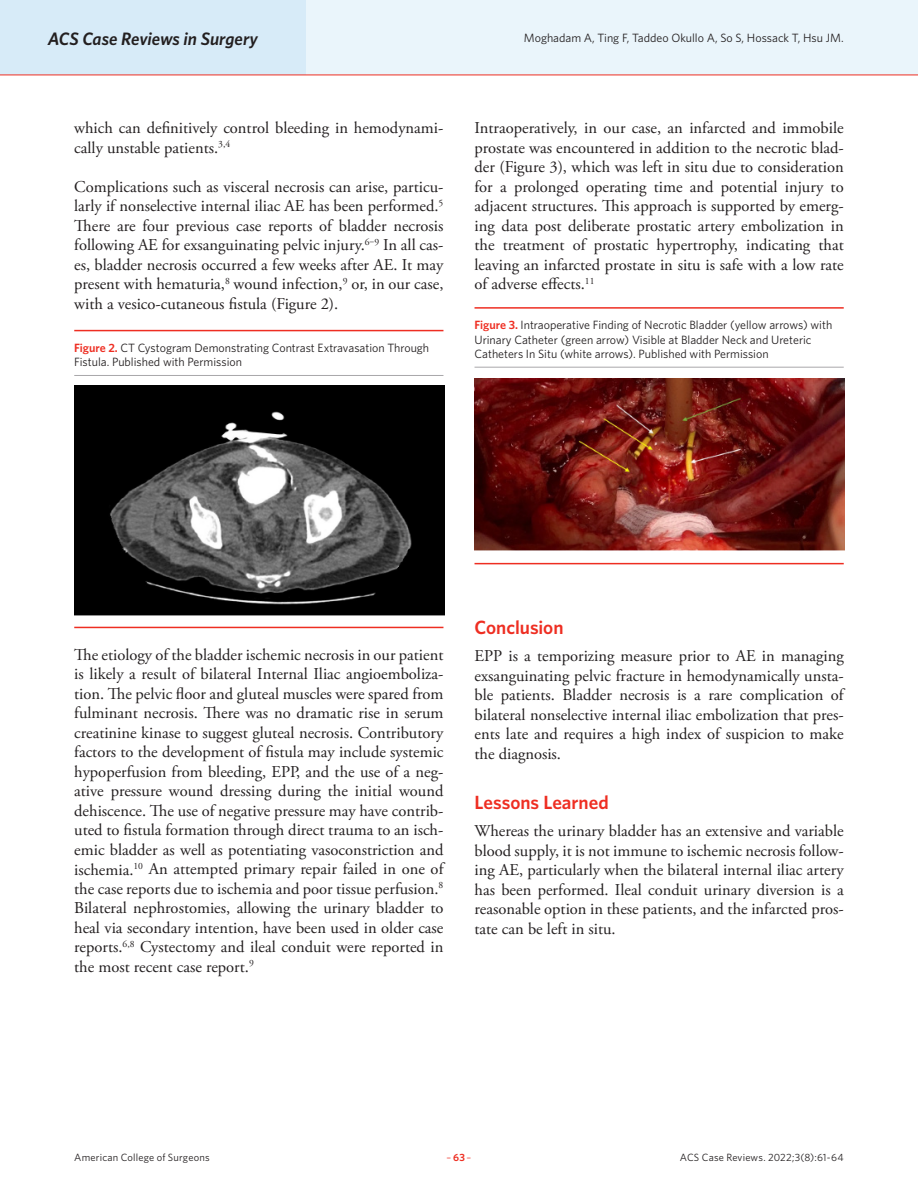
<style>
.page{position:relative;width:918px;height:1188px;background:#fff}
.page>*{position:absolute;margin:0;border:0;box-sizing:border-box;transform-origin:0 0}
.Article_Subhead{font:600 19.2px "Whitney";color:#ee2e22}
.t1{font:italic 600 18px "Whitney";letter-spacing:-.005em;color:#231f20}
.Article_Body_no_inde{font:16.5px/19.5px "Adobe Garamond Pro";color:#231f20;text-align:justify}
.Caption_New{font:12px/14.4px "Whitney";color:#231f20}
.t2{font:10.5px "Whitney";letter-spacing:.015em;color:#231f20}
.t3{font:10.5px "Whitney";color:#ee2e22}
.s1{font-weight:600;color:#ee2e22}
.s2{font-weight:600}
</style>
<div class="page">
<div style="left:0;top:0;width:918px;height:75px;background:#eaf5fb"></div>
<div style="left:0;top:0;width:306px;height:75px;background:#d7ebf8"></div>
<hr style="left:0;top:75px;width:918px;height:1px;background:#ee2e22">
<hr style="left:74px;top:375px;width:369px;height:1px;background:#a9a8aa">
<hr style="left:475px;top:367px;width:369px;height:1px;background:#a9a8aa">
<img style="left:74px;top:386px;width:370px;height:230px">
<img style="left:475px;top:378px;width:370px;height:172px">
<hr style="left:74px;top:330px;width:369px;height:1px;background:#ee2e22">
<hr style="left:475px;top:307px;width:369px;height:2px;background:#ee2e22">
<hr style="left:74px;top:627px;width:369px;height:1px;background:#ee2e22">
<hr style="left:475px;top:563px;width:369px;height:1px;background:#ee2e22">
<p class="t1" style="left:48px;top:26px;width:212px">ACS Case Reviews in Surgery</p>
<p class="Caption_New" style="left:524px;top:31px;width:321px">Moghadam A, Ting F, Taddeo Okullo A, So S, Hossack T, Hsu JM.</p>
<p class="Article_Body_no_inde" style="left:74px;top:119px;width:371px">which can definitively control bleeding in hemodynami&shy;cally unstable patients.<sup>3,4</sup></p>
<p class="Article_Body_no_inde" style="left:74px;top:178px;width:371px">Complications such as visceral necrosis can arise, particu&shy;larly if nonselective internal iliac AE has been performed.<sup>5<br></sup>There are four previous case reports of bladder necrosis following AE for exsanguinating pelvic injury.<sup>6‒9</sup> In all cas&shy;es, bladder necrosis occurred a few weeks after AE. It may present with hematuria,<sup>8</sup> wound infection,<sup>9</sup> or, in our case, with a vesico-cutaneous fistula (Figure 2).</p>
<p class="Caption_New" style="left:74px;top:340px;width:357px"><span class="s1">Figure 2.</span> CT Cystogram Demonstrating Contrast Extravasation Through<br>Fistula. Published with Permission</p>
<p class="Article_Body_no_inde" style="left:475px;top:119px;width:371px">Intraoperatively, in our case, an infarcted and immobile prostate was encountered in addition to the necrotic blad&shy;der (Figure 3), which was left in situ due to consideration for a prolonged operating time and potential injury to adjacent structures. This approach is supported by emerg&shy;ing data post deliberate prostatic artery embolization in the treatment of prostatic hypertrophy, indicating that leaving an infarcted prostate in situ is safe with a low rate of adverse effects.<sup>11</sup></p>
<p class="Caption_New" style="left:475px;top:318px;width:359px"><span class="s1">Figure 3.</span> Intraoperative Finding of Necrotic Bladder (yellow arrows) with<br>Urinary Catheter (green arrow) Visible at Bladder Neck and Ureteric<br>Catheters In Situ (white arrows). Published with Permission</p>
<p class="Article_Body_no_inde" style="left:74px;top:646px;width:371px">The etiology of the bladder ischemic necrosis in our patient is likely a result of bilateral Internal Iliac angioemboliza&shy;tion. The pelvic floor and gluteal muscles were spared from fulminant necrosis. There was no dramatic rise in serum creatinine kinase to suggest gluteal necrosis. Contributory factors to the development of fistula may include systemic hypoperfusion from bleeding, EPP, and the use of a neg&shy;ative pressure wound dressing during the initial wound dehiscence. The use of negative pressure may have contrib&shy;uted to fistula formation through direct trauma to an isch&shy;emic bladder as well as potentiating vasoconstriction and ischemia.<sup>10</sup> An attempted primary repair failed in one of the case reports due to ischemia and poor tissue perfusion.<sup>8<br></sup>Bilateral nephrostomies, allowing the urinary bladder to heal via secondary intention, have been used in older case reports.<sup>6,8</sup> Cystectomy and ileal conduit were reported in the most recent case report.<sup>9</sup></p>
<p class="Article_Subhead" style="left:475px;top:615px;width:91px">Conclusion</p>
<p class="Article_Body_no_inde" style="left:475px;top:647px;width:371px">EPP is a temporizing measure prior to AE in managing exsanguinating pelvic fracture in hemodynamically unsta&shy;ble patients. Bladder necrosis is a rare complication of bilateral nonselective internal iliac embolization that pres&shy;ents late and requires a high index of suspicion to make the diagnosis.</p>
<p class="Article_Subhead" style="left:475px;top:790px;width:136px">Lessons Learned</p>
<p class="Article_Body_no_inde" style="left:475px;top:822px;width:371px">Whereas the urinary bladder has an extensive and variable blood supply, it is not immune to ischemic necrosis follow&shy;ing AE, particularly when the bilateral internal iliac artery has been performed. Ileal conduit urinary diversion is a reasonable option in these patients, and the infarcted pros&shy;tate can be left in situ.</p>
<p class="t2" style="left:74px;top:1150px;width:137px">American College of Surgeons</p>
<p class="t3" style="left:447px;top:1150px;width:26px">–<span class="s2">63</span>–</p>
<p class="t2" style="left:680px;top:1150px;width:165px">ACS Case Reviews. 2022;3(8):61-64</p>
</div>
